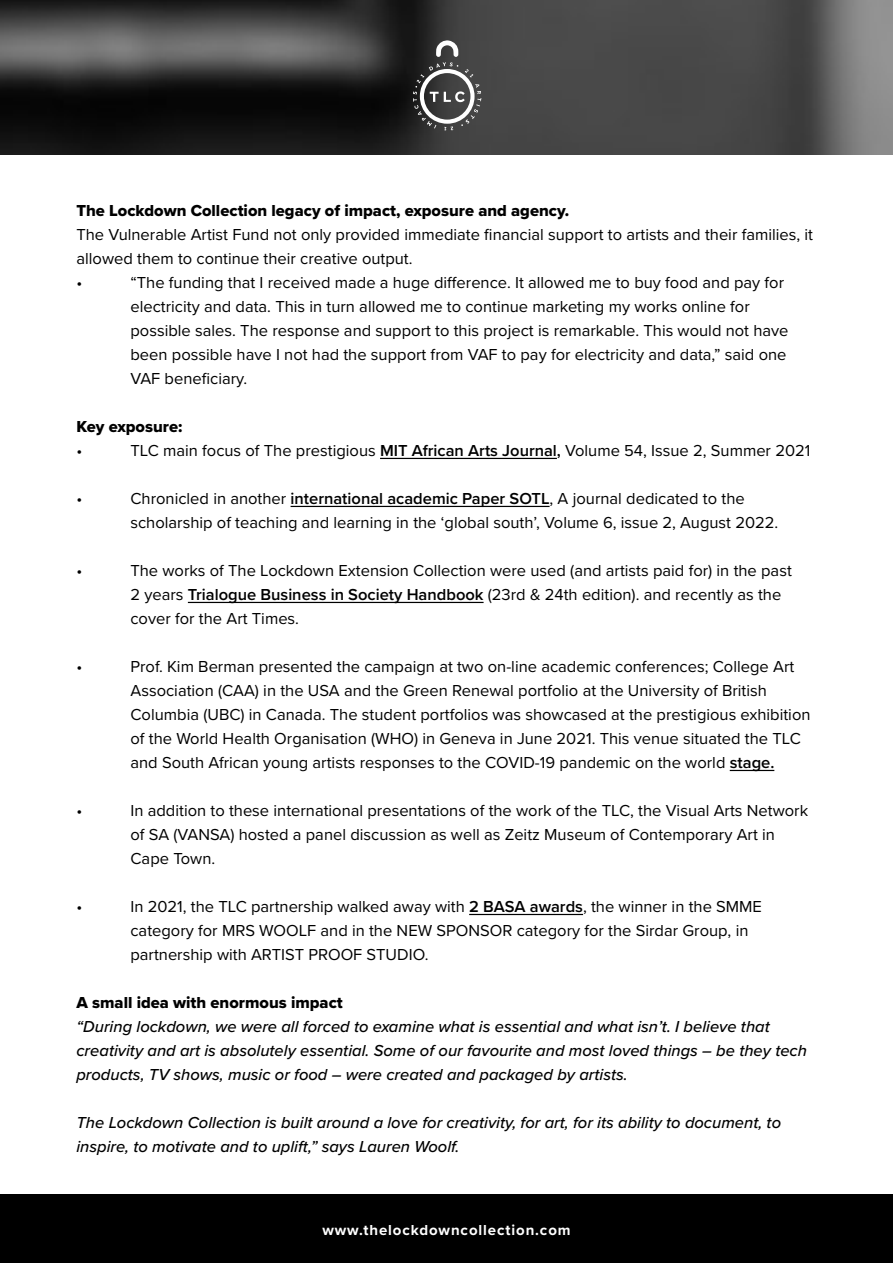
<style>
.page{position:relative;width:893px;height:1263px;background:#fff}
.page>*{position:absolute;margin:0;border:0;box-sizing:border-box;transform-origin:0 0}
.t1{font:16.5px/24px "Proxima Nova";color:#000}
.t2{font:italic 500 16.5px/24px "Proxima Nova";color:#000}
.t3{font:16.5px "Proxima Nova Extrabld";color:#000}
.t4{font:700 15px "Proxima Nova";letter-spacing:.06em;color:#fff}
.s1{font-weight:600}
</style>
<div class="page">
<hr style="left:380px;top:458px;width:177px;height:1px;background:#000">
<hr style="left:291px;top:506px;width:259px;height:1px;background:#000">
<hr style="left:188px;top:602px;width:296px;height:1px;background:#000">
<hr style="left:730px;top:770px;width:44px;height:1px;background:#000">
<hr style="left:469px;top:914px;width:114px;height:1px;background:#000">
<img style="left:0;top:0;width:893px;height:155px">
<svg style="left:413px;top:40px;width:68px;height:90px;background:#5a5a5a"></svg>
<div style="left:0;top:1194px;width:893px;height:69px;background:#000"></div>
<p class="t3" style="left:76px;top:198px;width:494px">The Lockdown Collection legacy of impact, exposure and agency.</p>
<p class="t1" style="left:76px;top:222px;width:738px">The Vulnerable Artist Fund not only provided immediate financial support to artists and their families, it allowed them to continue their creative output.<br>•</p>
<p class="t1" style="left:130px;top:270px;width:660px">“The funding that I received made a huge difference. It allowed me to buy food and pay for electricity and data. This in turn allowed me to continue marketing my works online for possible sales. The response and support to this project is remarkable. This would not have been possible have I not had the support from VAF to pay for electricity and data,” said one VAF beneficiary.</p>
<p class="t3" style="left:76px;top:414px;width:107px">Key exposure:</p>
<p class="t1" style="left:76px;top:438px;width:7px">•</p>
<p class="t1" style="left:130px;top:438px;width:681px">TLC main focus of The prestigious <span class="s1">MIT African Arts Journal,</span> Volume 54, Issue 2, Summer 2021</p>
<p class="t1" style="left:76px;top:486px;width:7px">•</p>
<p class="t1" style="left:130px;top:486px;width:649px">Chronicled in another <span class="s1">international academic Paper SOTL</span>, A journal dedicated to the scholarship of teaching and learning in the ‘global south’, Volume 6, issue 2, August 2022.</p>
<p class="t1" style="left:76px;top:558px;width:7px">•</p>
<p class="t1" style="left:130px;top:558px;width:663px">The works of The Lockdown Extension Collection were used (and artists paid for) in the past<br>2 years <span class="s1">Trialogue Business in Society Handbook</span> (23rd &amp; 24th edition). and recently as the cover for the Art Times.</p>
<p class="t1" style="left:76px;top:654px;width:7px">•</p>
<p class="t1" style="left:130px;top:654px;width:682px">Prof. Kim Berman presented the campaign at two on-line academic conferences; College Art Association (CAA) in the USA and the Green Renewal portfolio at the University of British Columbia (UBC) in Canada. The student portfolios was showcased at the prestigious exhibition of the World Health Organisation (WHO) in Geneva in June 2021. This venue situated the TLC and South African young artists responses to the COVID-19 pandemic on the world <span class="s1">stage.</span></p>
<p class="t1" style="left:76px;top:798px;width:7px">•</p>
<p class="t1" style="left:130px;top:798px;width:679px">In addition to these international presentations of the work of the TLC, the Visual Arts Network of SA (VANSA) hosted a panel discussion as well as Zeitz Museum of Contemporary Art in<br>Cape Town.</p>
<p class="t1" style="left:76px;top:894px;width:7px">•</p>
<p class="t1" style="left:130px;top:894px;width:633px">In 2021, the TLC partnership walked away with <span class="s1">2 BASA awards</span>, the winner in the SMME category for MRS WOOLF and in the NEW SPONSOR category for the Sirdar Group, in partnership with ARTIST PROOF STUDIO.</p>
<p class="t3" style="left:76px;top:990px;width:268px">A small idea with enormous impact</p>
<p class="t2" style="left:76px;top:1014px;width:732px">“During lockdown, we were all forced to examine what is essential and what isn’t. I believe that creativity and art is absolutely essential. Some of our favourite and most loved things – be they tech products, TV shows, music or food – were created and packaged by artists.</p>
<p class="t2" style="left:76px;top:1110px;width:706px">The Lockdown Collection is built around a love for creativity, for art, for its ability to document, to inspire, to motivate and to uplift,” says Lauren Woolf.</p>
<p class="t4" style="left:322px;top:1218px;width:250px">www.thelockdowncollection.com</p>
</div>
